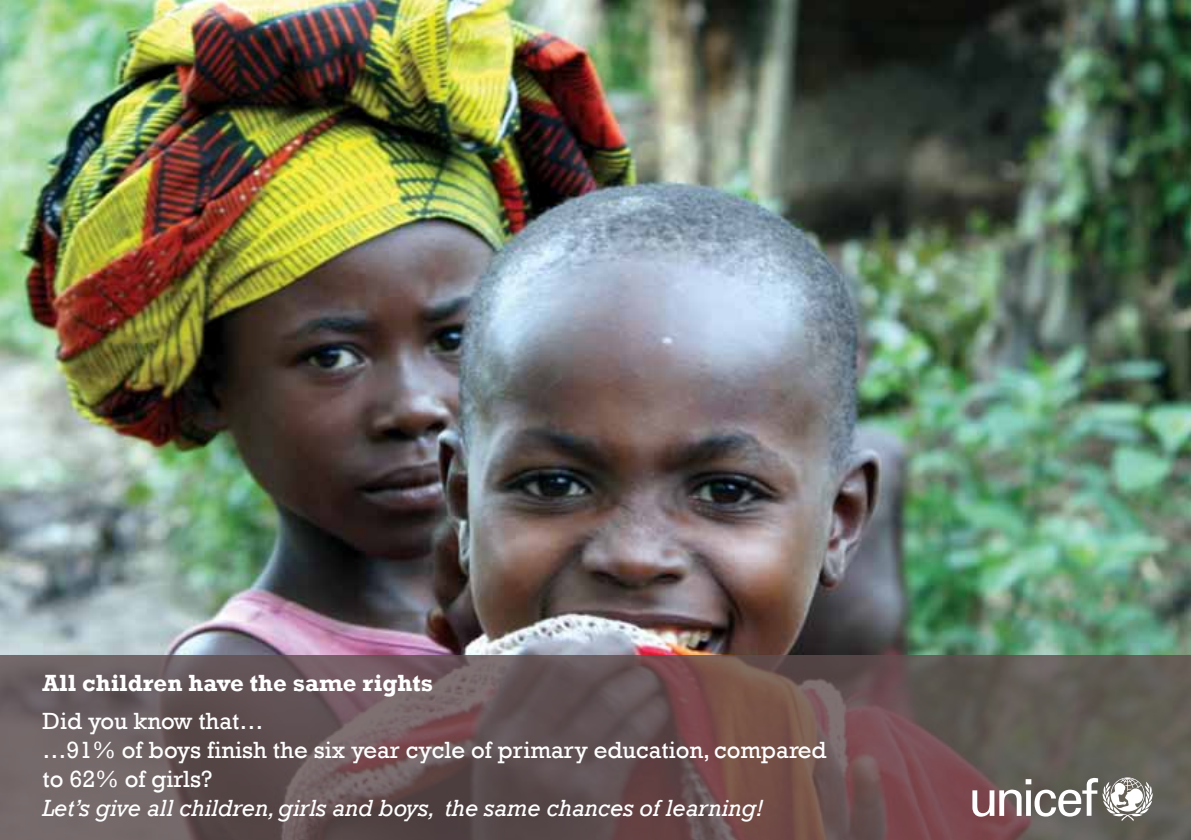
<style>
.page{position:relative;width:1191px;height:840px;background:#fff}
.page>*{position:absolute;margin:0;border:0;box-sizing:border-box;transform-origin:0 0}
.t1{font:24px/28.8px "Rockwell";color:#fff}
.t2{font:italic 24px "Rockwell";color:#fff}
.t3{font:700 24px "Rockwell";color:#fff}
.t4{font:700 22.4px "Univers";letter-spacing:-.025em;color:#fff}
</style>
<div class="page">
<img style="left:0;top:0;width:1191px;height:655px">
<svg style="left:0;top:655px;width:1191px;height:184px;background:#675454"></svg>
<svg style="left:972px;top:777px;width:180px;height:43px"></svg>
<p class="t3" style="left:43px;top:667px;width:392px">All children have the same rights</p>
<p class="t1" style="left:43px;top:707px;width:785px">Did you know that…<br>…91% of boys finish the six year cycle of primary education, compared to 62% of girls?</p>
<p class="t2" style="left:43px;top:793px;width:722px">Let’s give all children, girls and boys, the same chances of learning!</p>
<p class="t4" style="left:367px;top:793px;width:172px">unite for children</p>
</div>
